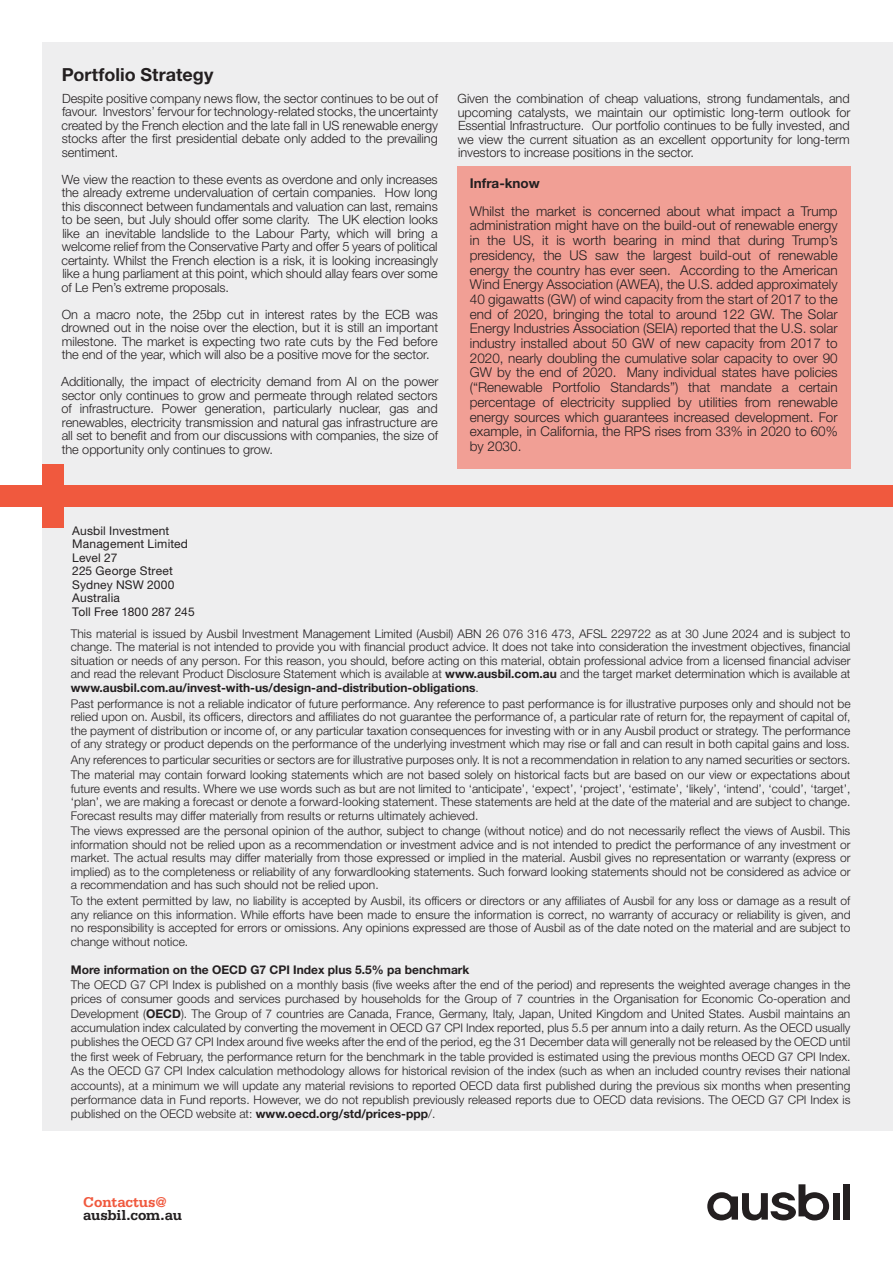
<style>
.page{position:relative;width:893px;height:1263px;background:#fff}
.page>*{position:absolute;margin:0;border:0;box-sizing:border-box;transform-origin:0 0}
.t1{font:700 18px "Helvetica Neue LT Std";color:#231f20}
.t2{font:700 15px "Serifa Std";letter-spacing:-.01em;color:#231f20}
.t3{font:700 15px "Serifa Std";letter-spacing:-.005em;color:#f0593e}
.t4{font:300 13.5px/14.7px "Helvetica Neue LT Std";color:#231f20;text-align:justify}
.t5{font:700 13.5px "Helvetica Neue LT Std";color:#231f20}
.t6{font:300 12.75px/13.5px "Helvetica Neue LT Std";letter-spacing:-.005em;color:#231f20;text-align:justify}
.t7{font:300 12px/13.5px "Helvetica Neue LT Std";color:#231f20;text-align:justify}
.t8{font:12px/13.5px "Helvetica Neue LT Std";letter-spacing:.01em;color:#231f20}
.t9{font:700 12px "Helvetica Neue LT Std";color:#231f20}
.s1{font-weight:700}
</style>
<div class="page">
<div style="left:42px;top:43px;width:851px;height:1088px;background:#eeeeef"></div>
<div style="left:42px;top:465px;width:21px;height:63px;background:#f0593e"></div>
<div style="left:0;top:485px;width:893px;height:21px;background:#f0593e"></div>
<div style="left:457px;top:166px;width:393px;height:303px;background:#f19f95"></div>
<svg style="left:707px;top:1184px;width:122px;height:36px"></svg>
<div style="left:832px;top:1193px;width:7px;height:26px;background:#231f20"></div>
<div style="left:843px;top:1184px;width:7px;height:35px;background:#231f20"></div>
<h1 class="t1" style="left:62px;top:63px;width:153px">Portfolio Strategy</h1>
<p class="t6" style="left:61px;top:91px;width:378px">Despite positive company news flow, the sector continues to be out of favour. Investors’ fervour for technology-related stocks, the uncertainty created by the French election and the late fall in US renewable energy stocks after the first presidential debate only added to the prevailing sentiment.</p>
<p class="t6" style="left:61px;top:172px;width:378px">We view the reaction to these events as overdone and only increases the already extreme undervaluation of certain companies. How long this disconnect between fundamentals and valuation can last, remains to be seen, but July should offer some clarity. The UK election looks like an inevitable landslide to the Labour Party, which will bring a welcome relief from the Conservative Party and offer 5 years of political certainty. Whilst the French election is a risk, it is looking increasingly like a hung parliament at this point, which should allay fears over some of Le Pen’s extreme proposals.</p>
<p class="t6" style="left:61px;top:307px;width:378px">On a macro note, the 25bp cut in interest rates by the ECB was drowned out in the noise over the election, but it is still an important milestone. The market is expecting two rate cuts by the Fed before the end of the year, which will also be a positive move for the sector.</p>
<p class="t6" style="left:61px;top:375px;width:379px">Additionally, the impact of electricity demand from AI on the power sector only continues to grow and permeate through related sectors of infrastructure. Power generation, particularly nuclear, gas and renewables, electricity transmission and natural gas infrastructure are all set to benefit and from our discussions with companies, the size of the opportunity only continues to grow.</p>
<p class="t6" style="left:458px;top:92px;width:394px">Given the combination of cheap valuations, strong fundamentals, and upcoming catalysts, we maintain our optimistic long-term outlook for Essential Infrastructure. Our portfolio continues to be fully invested, and we view the current situation as an excellent opportunity for long-term investors to increase positions in the sector.</p>
<p class="t5" style="left:470px;top:175px;width:71px">Infra-know</p>
<p class="t4" style="left:470px;top:203px;width:369px">Whilst the market is concerned about what impact a Trump administration might have on the build-out of renewable energy in the US, it is worth bearing in mind that during Trump’s presidency, the US saw the largest build-out of renewable energy the country has ever seen. According to the American Wind Energy Association (AWEA), the U.S. added approximately 40 gigawatts (GW) of wind capacity from the start of 2017 to the end of 2020, bringing the total to around 122 GW. The Solar Energy Industries Association (SEIA) reported that the U.S. solar industry installed about 50 GW of new capacity from 2017 to 2020, nearly doubling the cumulative solar capacity to over 90<br>GW by the end of 2020. Many individual states have policies (“Renewable Portfolio Standards”) that mandate a certain percentage of electricity supplied by utilities from renewable energy sources which guarantees increased development. For example, in California, the RPS rises from 33% in 2020 to 60% by 2030.</p>
<p class="t8" style="left:72px;top:524px;width:124px">Ausbil Investment<br>Management Limited<br>Level 27<br>225 George Street<br>Sydney NSW 2000<br>Australia<br>Toll Free 1800 287 245</p>
<p class="t7" style="left:71px;top:627px;width:781px">This material is issued by Ausbil Investment Management Limited (Ausbil) ABN 26 076 316 473, AFSL 229722 as at 30 June 2024 and is subject to change. The material is not intended to provide you with financial product advice. It does not take into consideration the investment objectives, financial situation or needs of any person. For this reason, you should, before acting on this material, obtain professional advice from a licensed financial adviser and read the relevant Product Disclosure Statement which is available at <span class="s1">www.ausbil.com.au</span> and the target market determination which is available at <span class="s1">www.ausbil.com.au/invest-with-us/design-and-distribution-obligations</span>.</p>
<p class="t7" style="left:71px;top:696px;width:781px">Past performance is not a reliable indicator of future performance. Any reference to past performance is for illustrative purposes only and should not be relied upon on. Ausbil, its officers, directors and affiliates do not guarantee the performance of, a particular rate of return for, the repayment of capital of, the payment of distribution or income of, or any particular taxation consequences for investing with or in any Ausbil product or strategy. The performance of any strategy or product depends on the performance of the underlying investment which may rise or fall and can result in both capital gains and loss.</p>
<p class="t7" style="left:71px;top:751px;width:781px;line-height:15.6px">Any references to particular securities or sectors are for illustrative purposes only. It is not a recommendation in relation to any named securities or sectors.<br>The material may contain forward looking statements which are not based solely on historical facts but are based on our view or expectations about</p>
<p class="t7" style="left:71px;top:781px;width:781px">future events and results. Where we use words such as but are not limited to ‘anticipate’, ‘expect’, ‘project’, ‘estimate’, ‘likely’, ‘intend’, ‘could’, ‘target’, ‘plan’, we are making a forecast or denote a forward-looking statement. These statements are held at the date of the material and are subject to change.<br>Forecast results may differ materially from results or returns ultimately achieved.</p>
<p class="t7" style="left:71px;top:824px;width:781px">The views expressed are the personal opinion of the author, subject to change (without notice) and do not necessarily reflect the views of Ausbil. This information should not be relied upon as a recommendation or investment advice and is not intended to predict the performance of any investment or market. The actual results may differ materially from those expressed or implied in the material. Ausbil gives no representation or warranty (express or implied) as to the completeness or reliability of any forwardlooking statements. Such forward looking statements should not be considered as advice or a recommendation and has such should not be relied upon.</p>
<p class="t7" style="left:71px;top:894px;width:781px">To the extent permitted by law, no liability is accepted by Ausbil, its officers or directors or any affiliates of Ausbil for any loss or damage as a result of any reliance on this information. While efforts have been made to ensure the information is correct, no warranty of accuracy or reliability is given, and no responsibility is accepted for errors or omissions. Any opinions expressed are those of Ausbil as of the date noted on the material and are subject to change without notice.</p>
<p class="t9" style="left:71px;top:963px;width:400px">More information on the OECD G7 CPI Index plus 5.5% pa benchmark</p>
<p class="t7" style="left:71px;top:977px;width:781px;line-height:14.4px">The OECD G7 CPI Index is published on a monthly basis (five weeks after the end of the period) and represents the weighted average changes in the prices of consumer goods and services purchased by households for the Group of 7 countries in the Organisation for Economic Co-operation and Development (<span class="s1">OECD</span>). The Group of 7 countries are Canada, France, Germany, Italy, Japan, United Kingdom and United States. Ausbil maintains an accumulation index calculated by converting the movement in OECD G7 CPI Index reported, plus 5.5 per annum into a daily return. As the OECD usually publishes the OECD G7 CPI Index around five weeks after the end of the period, eg the 31 December data will generally not be released by the OECD until the first week of February, the performance return for the benchmark in the table provided is estimated using the previous months OECD G7 CPI Index.<br>As the OECD G7 CPI Index calculation methodology allows for historical revision of the index (such as when an included country revises their national accounts), at a minimum we will update any material revisions to reported OECD data first published during the previous six months when presenting performance data in Fund reports. However, we do not republish previously released reports due to OECD data revisions. The OECD G7 CPI Index is published on the OECD website at: <span class="s1">www.oecd.org/std/prices-ppp</span>/.</p>
<p class="t3" style="left:83px;top:1193px;width:85px">Contactus@</p>
<p class="t2" style="left:83px;top:1207px;width:100px">ausbil.com.au</p>
</div>
